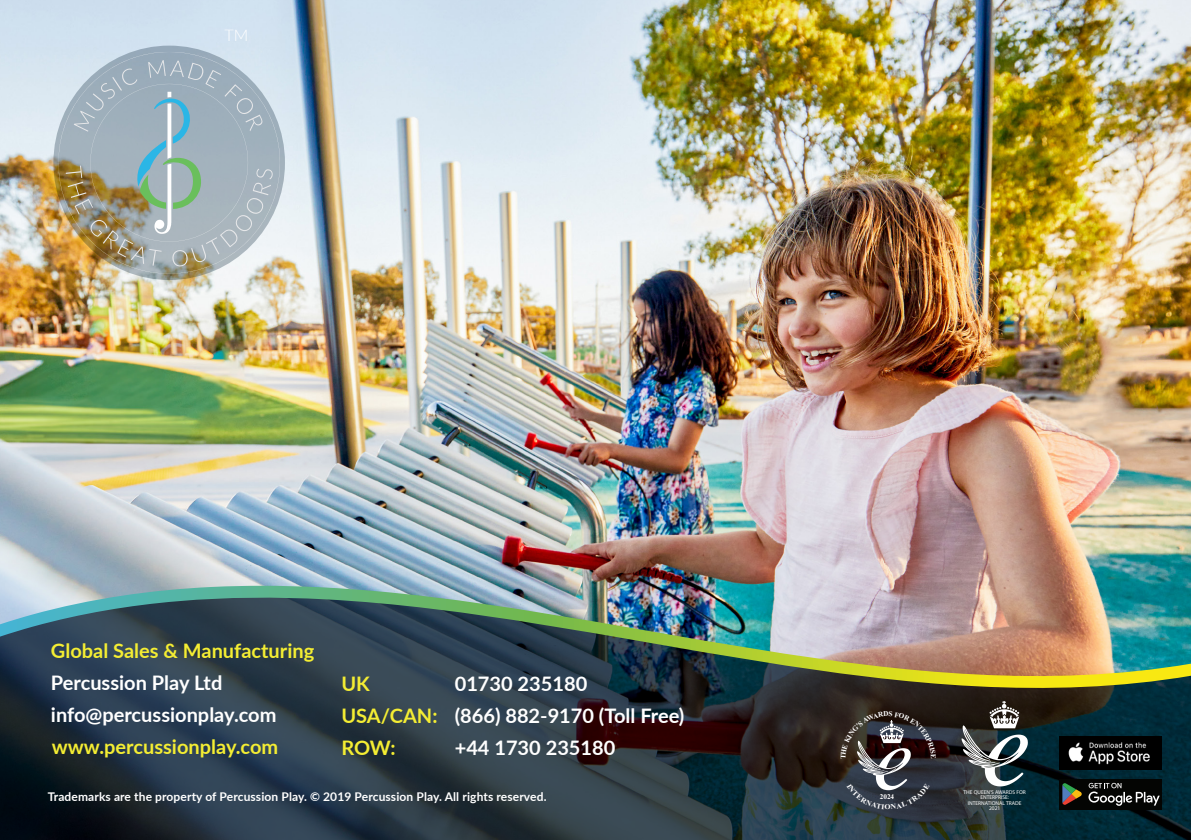
<style>
.page{position:relative;width:1191px;height:840px;background:#fff}
.page>*{position:absolute;margin:0;border:0;box-sizing:border-box;transform-origin:0 0}
.t1{font:700 20px "Lato";color:#fff}
.t2{font:700 20px "Lato";color:#f4ed33}
.t3{font:300 16px "Lato";color:#fff}
.Headlines{font:700 12px "Lato";letter-spacing:.01em;color:#fff}
.t4{font:700 7.2px "Times New Roman";color:#fff}
.t5{font:500 5.6px/5.6px "Helvetica Neue LT Pro";color:#fff;text-align:center}
.s1{color:#f4ed33}
</style>
<div class="page">
<img style="left:0;top:0;width:1191px;height:585px">
<svg style="left:53px;top:46px;width:232px;height:234px"></svg>
<img style="left:58px;top:52px;width:222px;height:221px">
<svg style="left:66px;top:60px;width:207px;height:206px;background:#a5b1b0"></svg>
<svg style="left:0;top:723px;width:1191px;height:116px;background:#212e37"></svg>
<svg style="left:961px;top:723px;width:67px;height:63px"></svg>
<img style="left:1059px;top:735px;width:102px;height:34px">
<svg style="left:1059px;top:778px;width:102px;height:31px;background:#2b2c28"></svg>
<svg style="left:48px;top:788px;width:625px;height:21px;background:#283641"></svg>
<svg style="left:51px;top:723px;width:385px;height:30px;background:#293a4a"></svg>
<img style="left:0;top:585px;width:1191px;height:138px">
<svg style="left:840px;top:710px;width:96px;height:99px;background:#403d41"></svg>
<p class="t3" style="left:225px;top:26px;width:25px">TM</p>
<p class="t2" style="left:51px;top:635px;width:265px">Global Sales &amp; Manufacturing</p>
<p class="t1" style="left:51px;top:667px;width:173px">Percussion Play Ltd</p>
<p class="t1" style="left:51px;top:699px;width:227px">info@percussionplay.com</p>
<p class="t2" style="left:341px;top:668px;width:30px">UK</p>
<p class="t1" style="left:455px;top:668px;width:134px">01730 235180</p>
<p class="t1" style="left:341px;top:700px;width:344px"><span class="s1">USA/CAN:</span> (866) 882-9170 (Toll Free)</p>
<p class="t2" style="left:52px;top:731px;width:228px">www.percussionplay.com</p>
<p class="t2" style="left:341px;top:732px;width:56px">ROW:</p>
<p class="t1" style="left:455px;top:732px;width:162px">+44 1730 235180</p>
<p class="Headlines" style="left:48px;top:787px;width:500px">Trademarks are the property of Percussion Play. © 2019 Percussion Play. All rights reserved.</p>
<p class="t4" style="left:880px;top:790px;width:16px">2024</p>
<p class="t5" style="left:963px;top:788px;width:64px">THE QUEEN’S AWARDS FOR<br>ENTERPRISE:<br>INTERNATIONAL TRADE<br>2021</p>
</div>
